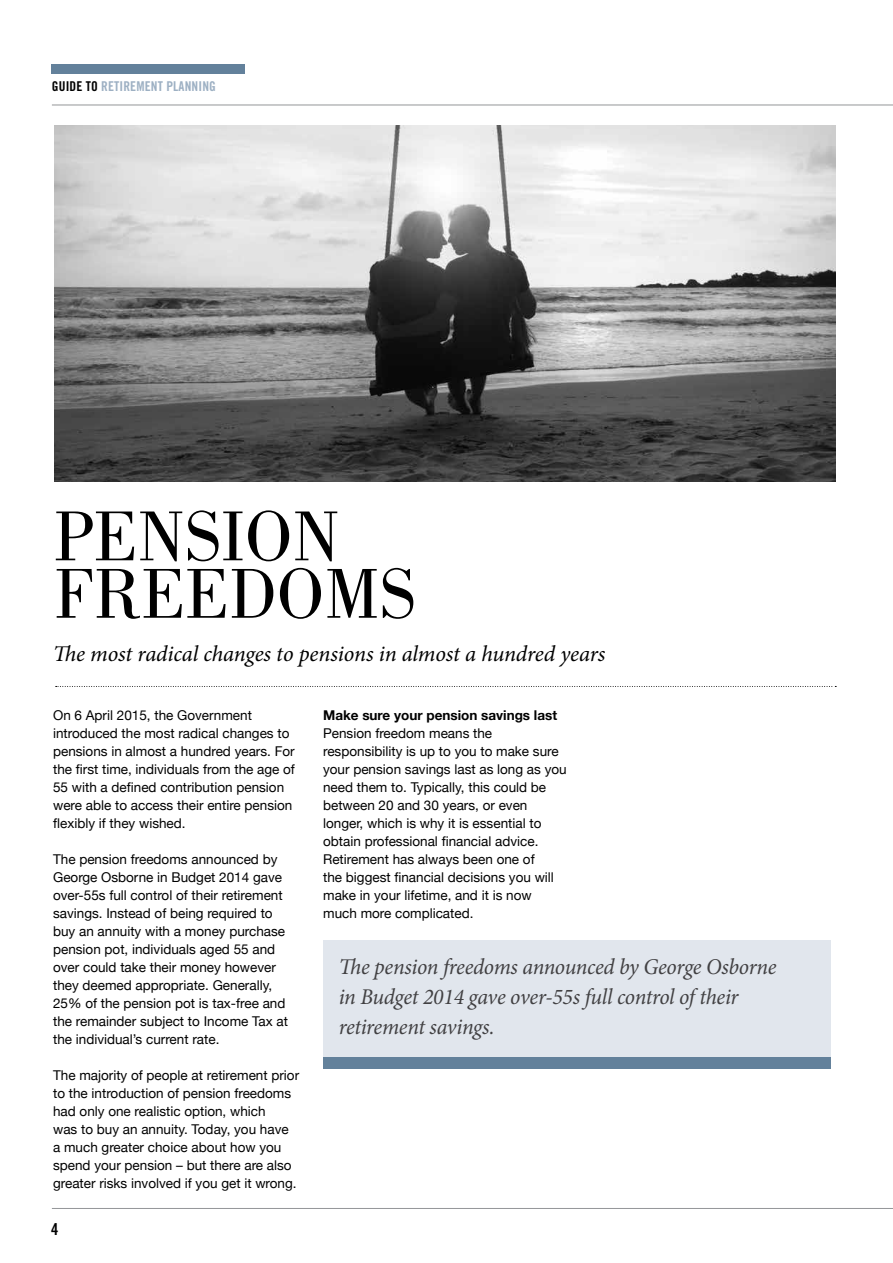
<style>
.page{position:relative;width:893px;height:1263px;background:#fff}
.page>*{position:absolute;margin:0;border:0;box-sizing:border-box;transform-origin:0 0}
.t1{font:73.05px/57.4px "Bodoni";color:#000}
.t2{font:italic 22.5px/30px "Minion Pro";letter-spacing:-.015em;color:#414042}
.t3{font:italic 22.5px "Minion Pro";letter-spacing:-.01em;color:#000}
.t4{font:16.5px "Trade Gothic Bold Cond Twenty";color:#000}
.t5{font:13.5px/18px "Helvetica Neue";color:#000}
.t6{font:700 13.5px "Helvetica Neue";color:#000}
.t7{font:13.5px "Trade Gothic Bold Cond Twenty";letter-spacing:.01em;color:#9db0c3}
.s1{color:#000}
</style>
<div class="page">
<hr style="left:52px;top:1208px;width:841px;height:1px;background:#939598">
<hr style="left:52px;top:105px;width:841px;height:1px;background:#939598">
<div style="left:51px;top:65px;width:193px;height:9px;background:#63819b"></div>
<svg style="left:56px;top:686px;width:780px;height:1px"></svg>
<img style="left:54px;top:125px;width:782px;height:357px">
<div style="left:323px;top:940px;width:508px;height:118px;background:#e1e6ed"></div>
<div style="left:323px;top:1058px;width:507px;height:11px;background:#63819b"></div>
<p class="t7" style="left:52px;top:78px;width:166px"><span class="s1">GUIDE TO</span> RETIREMENT PLANNING</p>
<h1 class="t1" style="left:54px;top:507px;width:363px">PENSION<br>FREEDOMS</h1>
<h2 class="t3" style="left:53px;top:638px;width:554px">The most radical changes to pensions in almost a hundred years</h2>
<p class="t5" style="left:53px;top:706px;width:243px">On 6 April 2015, the Government introduced the most radical changes to pensions in almost a hundred years. For the first time, individuals from the age of 55 with a defined contribution pension were able to access their entire pension flexibly if they wished.</p>
<p class="t5" style="left:53px;top:850px;width:236px">The pension freedoms announced by George Osborne in Budget 2014 gave over-55s full control of their retirement savings. Instead of being required to buy an annuity with a money purchase pension pot, individuals aged 55 and over could take their money however they deemed appropriate. Generally, 25% of the pension pot is tax-free and the remainder subject to Income Tax at the individual’s current rate.</p>
<p class="t5" style="left:53px;top:1066px;width:248px">The majority of people at retirement prior to the introduction of pension freedoms had only one realistic option, which<br>was to buy an annuity. Today, you have a much greater choice about how you spend your pension – but there are also greater risks involved if you get it wrong.</p>
<p class="t4" style="left:51px;top:1219px;width:9px">4</p>
<p class="t6" style="left:323px;top:707px;width:236px">Make sure your pension savings last</p>
<p class="t5" style="left:323px;top:724px;width:245px">Pension freedom means the responsibility is up to you to make sure your pension savings last as long as you need them to. Typically, this could be between 20 and 30 years, or even longer, which is why it is essential to obtain professional financial advice.<br>Retirement has always been one of<br>the biggest financial decisions you will make in your lifetime, and it is now much more complicated.</p>
<h2 class="t2" style="left:339px;top:951px;width:439px">The pension freedoms announced by George Osborne in Budget 2014 gave over-55s full control of their retirement savings.</h2>
</div>
